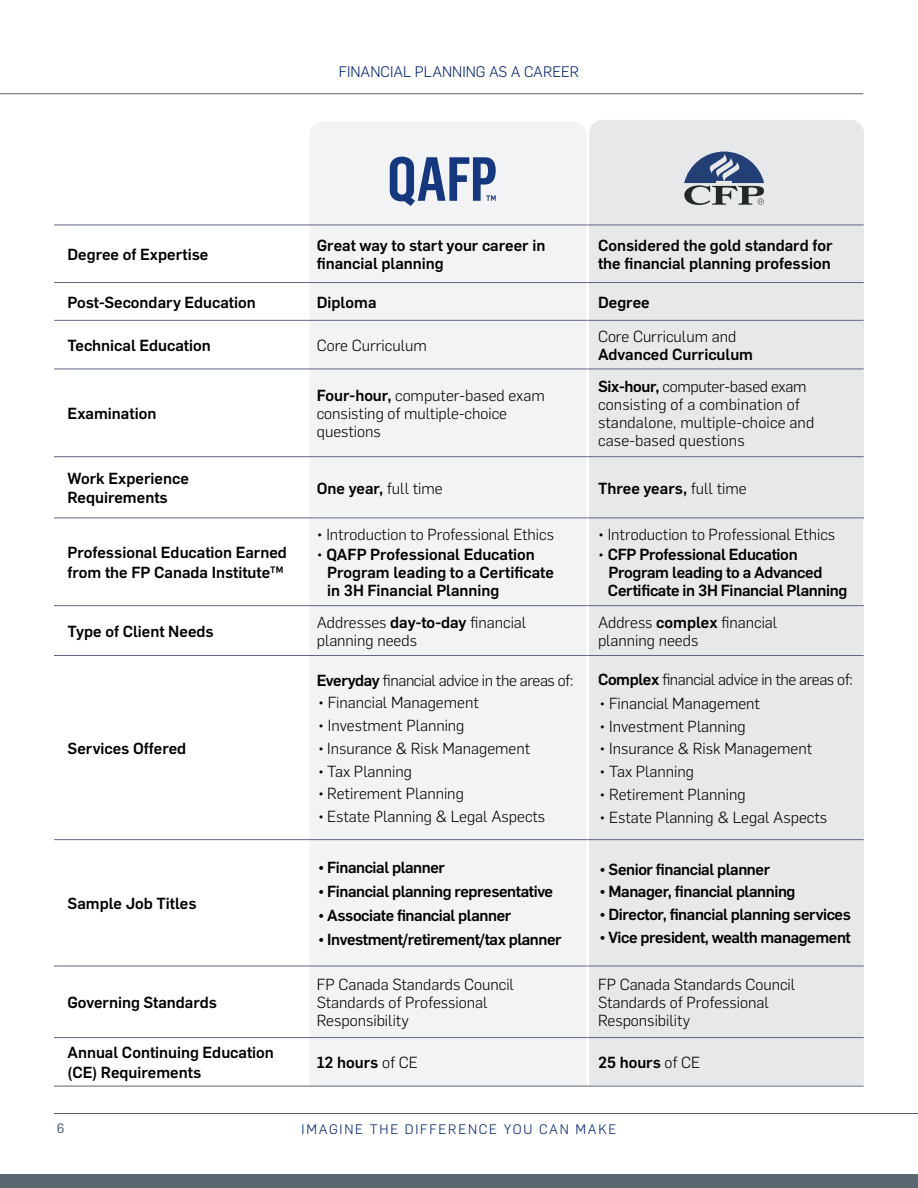
<style>
.page{position:relative;width:918px;height:1188px;background:#fff}
.page>*{position:absolute;margin:0;border:0;box-sizing:border-box;transform-origin:0 0}
.TableColumns{font:300 15.75px/18px "Flama";color:#000}
.TableColumns-2{font:500 15.75px/18px "Flama";color:#000}
.table_tab{font:500 15.75px "Flama";letter-spacing:-.025em;color:#000}
.table_tab-2{font:300 15.75px "Flama";color:#000}
.TableColumns-3{font:500 15.75px/18px "Flama";letter-spacing:-.02em;color:#000}
.TableColumns-4{font:300 15.75px "Flama";letter-spacing:-.025em;color:#000}
.t1{font:300 15px "Flama";color:#00226a}
.t2{font:300 13.5px "Flama";letter-spacing:.13em;color:#00226a}
.t3{font:13.5px "Flama";color:#5b6770}
.s1{font-weight:300}
.s2{font-weight:500}
</style>
<div class="page">
<hr style="left:54px;top:1113px;width:864px;height:1px;background:#5b6770">
<div style="left:0;top:1174px;width:918px;height:14px;background:#5b6770"></div>
<hr style="left:0;top:93px;width:863px;height:1px;background:#5b6770">
<div style="left:589px;top:120px;width:275px;height:965px;background:#e7e8ea"></div>
<div style="left:310px;top:122px;width:276px;height:964px;background:#f2f3f4"></div>
<hr style="left:863px;top:518px;width:1px;height:87px;background:#fff">
<hr style="left:54px;top:1086px;width:252px;height:1px;background:#5b6770">
<hr style="left:54px;top:282px;width:252px;height:1px;background:#606889">
<hr style="left:306px;top:282px;width:281px;height:1px;background:#606889">
<hr style="left:587px;top:282px;width:277px;height:1px;background:#606889">
<hr style="left:54px;top:320px;width:252px;height:1px;background:#606889">
<hr style="left:306px;top:320px;width:281px;height:1px;background:#606889">
<hr style="left:587px;top:320px;width:277px;height:1px;background:#606889">
<hr style="left:54px;top:369px;width:252px;height:1px;background:#606889">
<hr style="left:306px;top:369px;width:281px;height:1px;background:#606889">
<hr style="left:587px;top:369px;width:277px;height:1px;background:#606889">
<hr style="left:54px;top:456px;width:252px;height:1px;background:#606889">
<hr style="left:306px;top:456px;width:281px;height:1px;background:#606889">
<hr style="left:587px;top:456px;width:277px;height:1px;background:#606889">
<hr style="left:54px;top:518px;width:252px;height:1px;background:#606889">
<hr style="left:306px;top:518px;width:281px;height:1px;background:#606889">
<hr style="left:587px;top:518px;width:277px;height:1px;background:#606889">
<hr style="left:54px;top:605px;width:252px;height:1px;background:#606889">
<hr style="left:306px;top:605px;width:281px;height:1px;background:#606889">
<hr style="left:587px;top:605px;width:277px;height:1px;background:#606889">
<hr style="left:54px;top:655px;width:252px;height:1px;background:#606889">
<hr style="left:306px;top:655px;width:281px;height:1px;background:#606889">
<hr style="left:587px;top:655px;width:277px;height:1px;background:#606889">
<hr style="left:54px;top:839px;width:252px;height:1px;background:#606889">
<hr style="left:306px;top:839px;width:281px;height:1px;background:#606889">
<hr style="left:587px;top:839px;width:277px;height:1px;background:#606889">
<hr style="left:54px;top:966px;width:252px;height:1px;background:#606889">
<hr style="left:306px;top:966px;width:281px;height:1px;background:#606889">
<hr style="left:587px;top:966px;width:277px;height:1px;background:#606889">
<hr style="left:54px;top:1037px;width:252px;height:1px;background:#606889">
<hr style="left:306px;top:1037px;width:281px;height:1px;background:#606889">
<hr style="left:587px;top:1037px;width:277px;height:1px;background:#606889">
<hr style="left:54px;top:225px;width:252px;height:1px;background:#606889">
<hr style="left:306px;top:225px;width:281px;height:1px;background:#606889">
<hr style="left:587px;top:225px;width:277px;height:1px;background:#606889">
<hr style="left:306px;top:1086px;width:281px;height:1px;background:#5b6770">
<hr style="left:587px;top:1086px;width:277px;height:1px;background:#5b6770">
<svg style="left:684px;top:152px;width:80px;height:53px;background:#838fa4"></svg>
<svg style="left:390px;top:157px;width:106px;height:49px"></svg>
<p class="t1" style="left:339px;top:60px;width:242px">FINANCIAL PLANNING AS A CAREER</p>
<p class="TableColumns-2" style="left:68px;top:245px;width:142px">Degree of Expertise</p>
<p class="TableColumns-2" style="left:317px;top:236px;width:230px">Great way to start your career in financial planning</p>
<p class="TableColumns-2" style="left:598px;top:236px;width:236px">Considered the gold standard for the financial planning profession</p>
<p class="TableColumns-2" style="left:68px;top:292px;width:190px">Post-Secondary Education</p>
<p class="TableColumns-2" style="left:317px;top:292px;width:61px">Diploma</p>
<p class="TableColumns-2" style="left:598px;top:292px;width:53px">Degree</p>
<p class="TableColumns-2" style="left:68px;top:336px;width:145px">Technical Education</p>
<p class="TableColumns" style="left:317px;top:336px;width:112px">Core Curriculum</p>
<p class="TableColumns-2" style="left:598px;top:327px;width:157px"><span class="s1">Core Curriculum and<br></span>Advanced Curriculum</p>
<p class="TableColumns-2" style="left:68px;top:404px;width:90px">Examination</p>
<p class="TableColumns" style="left:317px;top:386px;width:230px"><span class="s2">Four-hour,</span> computer-based exam consisting of multiple-choice questions</p>
<p class="TableColumns" style="left:598px;top:377px;width:218px"><span class="s2">Six-hour,</span> computer-based exam consisting of a combination of standalone, multiple-choice and case-based questions</p>
<p class="TableColumns-2" style="left:68px;top:468px;width:123px;line-height:19.5px">Work Experience<br>Requirements</p>
<p class="TableColumns-2" style="left:317px;top:478px;width:128px">One year, <span class="s1">full time</span></p>
<p class="TableColumns-2" style="left:598px;top:478px;width:150px">Three years, <span class="s1">full time</span></p>
<p class="TableColumns-2" style="left:68px;top:542px;width:221px;line-height:19.5px">Professional Education Earned from the FP Canada Institute<sup>TM</sup></p>
<p class="TableColumns" style="left:317px;top:525px;width:239px">• Introduction to Professional Ethics</p>
<p class="TableColumns-2" style="left:327px;top:544px;width:228px;text-indent:-11px"><span class="s1">•</span> QAFP Professional Education<br>Program leading to a Certificate in 3H Financial Planning</p>
<p class="TableColumns" style="left:598px;top:525px;width:239px">• Introduction to Professional Ethics</p>
<p class="TableColumns-3" style="left:608px;top:544px;width:241px;text-indent:-10px"><span class="s1">•</span> CFP Professional Education<br>Program leading to a Advanced<br>Certificate in 3H Financial Planning</p>
<p class="TableColumns-2" style="left:68px;top:621px;width:148px">Type of Client Needs</p>
<p class="TableColumns" style="left:317px;top:612px;width:211px">Addresses <span class="s2">day-to-day</span> financial planning needs</p>
<p class="TableColumns" style="left:598px;top:612px;width:181px">Address <span class="s2">complex</span> financial planning needs</p>
<p class="TableColumns-2" style="left:68px;top:738px;width:120px">Services Offered</p>
<p class="TableColumns-2" style="left:68px;top:894px;width:131px">Sample Job Titles</p>
<p class="TableColumns-2" style="left:68px;top:993px;width:151px">Governing Standards</p>
<p class="TableColumns-4" style="left:317px;top:668px;width:258px"><span class="s2">Everyday</span> financial advice in the areas of:</p>
<p class="TableColumns" style="left:318px;top:693px;width:162px">• Financial Management</p>
<p class="TableColumns" style="left:318px;top:716px;width:148px">• Investment Planning</p>
<p class="TableColumns" style="left:318px;top:738px;width:214px">• Insurance &amp; Risk Management</p>
<p class="TableColumns" style="left:318px;top:761px;width:95px">• Tax Planning</p>
<p class="TableColumns" style="left:318px;top:784px;width:147px">• Retirement Planning</p>
<p class="TableColumns" style="left:318px;top:807px;width:229px">• Estate Planning &amp; Legal Aspects</p>
<p class="table_tab" style="left:318px;top:856px;width:128px">• Financial planner</p>
<p class="table_tab" style="left:318px;top:880px;width:236px">• Financial planning representative</p>
<p class="table_tab" style="left:318px;top:904px;width:195px">• Associate financial planner</p>
<p class="table_tab" style="left:318px;top:927px;width:245px">• Investment/retirement/tax planner</p>
<p class="TableColumns-4" style="left:598px;top:668px;width:256px"><span class="s2">Complex</span> financial advice in the areas of:</p>
<p class="table_tab-2" style="left:600px;top:692px;width:162px">• Financial Management</p>
<p class="table_tab-2" style="left:600px;top:714px;width:148px">• Investment Planning</p>
<p class="table_tab-2" style="left:600px;top:737px;width:214px">• Insurance &amp; Risk Management</p>
<p class="table_tab-2" style="left:600px;top:760px;width:96px">• Tax Planning</p>
<p class="table_tab-2" style="left:600px;top:782px;width:148px">• Retirement Planning</p>
<p class="table_tab-2" style="left:600px;top:805px;width:229px">• Estate Planning &amp; Legal Aspects</p>
<p class="table_tab" style="left:600px;top:857px;width:172px">• Senior financial planner</p>
<p class="table_tab" style="left:600px;top:880px;width:197px">• Manager, financial planning</p>
<p class="table_tab" style="left:600px;top:902px;width:253px">• Director, financial planning services</p>
<p class="table_tab" style="left:600px;top:926px;width:253px">• Vice president, wealth management</p>
<p class="TableColumns" style="left:317px;top:975px;width:199px">FP Canada Standards Council<br>Standards of Professional<br>Responsibility</p>
<p class="TableColumns" style="left:598px;top:975px;width:199px">FP Canada Standards Council<br>Standards of Professional<br>Responsibility</p>
<p class="TableColumns-2" style="left:68px;top:1042px;width:208px;line-height:19.5px">Annual Continuing Education (CE) Requirements</p>
<p class="TableColumns-2" style="left:317px;top:1053px;width:103px">12 hours <span class="s1">of CE</span></p>
<p class="TableColumns-2" style="left:598px;top:1053px;width:104px">25 hours <span class="s1">of CE</span></p>
<p class="t3" style="left:57px;top:1120px;width:9px">6</p>
<p class="t2" style="left:302px;top:1119px;width:316px">IMAGINE THE DIFFERENCE YOU CAN MAKE</p>
</div>
